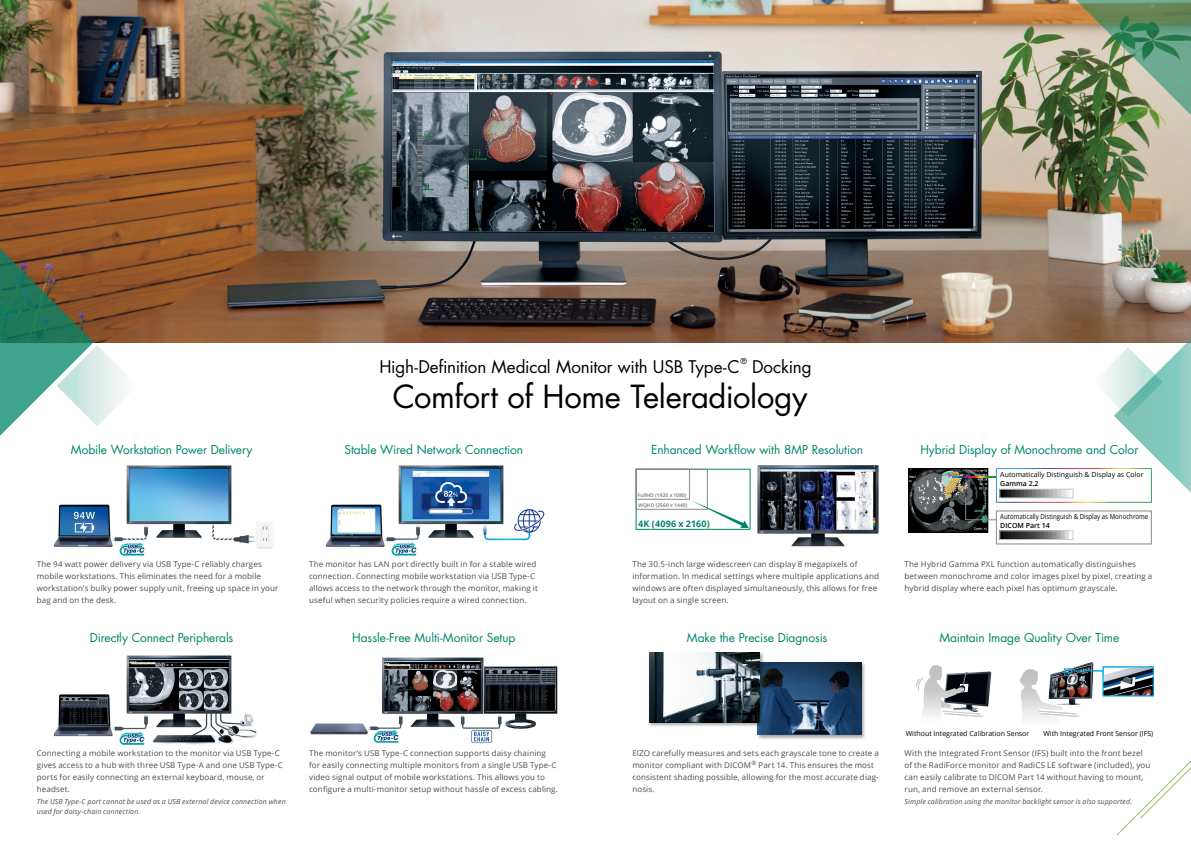
<style>
.page{position:relative;width:1191px;height:842px;background:#fff}
.page>*{position:absolute;margin:0;border:0;box-sizing:border-box;transform-origin:0 0}
.t1{font:31px "Futura Std";letter-spacing:-.01em;color:#000}
.t2{font:17px "Futura Std";letter-spacing:-.01em;color:#000}
.t3{font:12px "Futura Std";letter-spacing:-.005em;color:#008568}
.t4{font:700 9px "Open Sans";letter-spacing:.02em;color:#008568}
.t5{font:8px/12px "Open Sans";letter-spacing:.015em;color:#4f4c4b}
.t6{font:8px "Futura Std";color:#000}
.t7{font:italic 7px/9.9px "Open Sans";letter-spacing:.02em;color:#4f4c4b}
.t8{font:7px "Open Sans";color:#000}
.t9{font:7px "Open Sans";color:#000;scale:.87 1}
.t10{font:600 7px "Open Sans";color:#000}
.t11{font:6px "Open Sans";color:#4f4c4b}
.t12{font:600 5px/10.1px "Open Sans";color:#717071}
</style>
<div class="page">
<img style="left:0;top:0;width:1191px;height:342px">
<img style="left:53px;top:465px;width:220px;height:91px">
<img style="left:757px;top:465px;width:122px;height:82px">
<div style="left:635px;top:469px;width:115px;height:61px;border:1px solid #008568"></div>
<div style="left:635px;top:469px;width:55px;height:31px;border:1px solid #898989"></div>
<div style="left:635px;top:469px;width:73px;height:41px;border:1px solid #898989"></div>
<svg style="left:690px;top:500px;width:59px;height:28px"></svg>
<img style="left:325px;top:465px;width:220px;height:91px">
<img style="left:910px;top:470px;width:76px;height:61px">
<div style="left:908px;top:468px;width:80px;height:65px;border:1px solid #070002"></div>
<div style="left:996px;top:510px;width:155px;height:34px;border:1px solid #898a89"></div>
<img style="left:1001px;top:533px;width:68px;height:5px">
<div style="left:999px;top:531px;width:74px;height:9px;border:1px solid #c9caca"></div>
<img style="left:310px;top:657px;width:248px;height:86px">
<img style="left:1064px;top:662px;width:31px;height:43px">
<img style="left:983px;top:671px;width:9px;height:36px">
<hr style="left:1071px;top:671px;width:31px;height:1px;background:#00afec">
<img style="left:1104px;top:672px;width:11px;height:22px">
<div style="left:1102px;top:667px;width:51px;height:29px;border:1px solid #00afec"></div>
<svg style="left:1019px;top:669px;width:59px;height:49px"></svg>
<svg style="left:916px;top:665px;width:67px;height:52px"></svg>
<img style="left:53px;top:655px;width:204px;height:90px">
<svg style="left:758px;top:662px;width:107px;height:77px"></svg>
<img style="left:757px;top:662px;width:104px;height:73px">
<svg style="left:649px;top:652px;width:115px;height:76px"></svg>
<img style="left:649px;top:653px;width:110px;height:70px">
<svg style="left:917px;top:329px;width:274px;height:192px"></svg>
<svg style="left:1115px;top:666px;width:76px;height:170px"></svg>
<svg style="left:0;top:218px;width:138px;height:248px"></svg>
<img style="left:1063px;top:0;width:128px;height:129px">
<h2 class="t2" style="left:379px;top:356px;width:362px">High-Definition Medical Monitor with USB Type-C</h2>
<p class="t6" style="left:740px;top:356px;width:8px">®</p>
<h2 class="t2" style="left:752px;top:356px;width:61px">Docking</h2>
<h1 class="t1" style="left:393px;top:377px;width:416px">Comfort of Home Teleradiology</h1>
<h3 class="t3" style="left:71px;top:442px;width:183px">Mobile Workstation Power Delivery</h3>
<h3 class="t3" style="left:344px;top:442px;width:180px">Stable Wired Network Connection</h3>
<h3 class="t3" style="left:651px;top:442px;width:213px">Enhanced Workflow with 8MP Resolution</h3>
<h3 class="t3" style="left:920px;top:442px;width:219px">Hybrid Display of Monochrome and Color</h3>
<p class="t5" style="left:37px;top:558px;width:243px">The 94 watt power delivery via USB Type-C reliably charges mobile workstations. This eliminates the need for a mobile workstation’s bulky power supply unit, freeing up space in your bag and on the desk.</p>
<p class="t5" style="left:309px;top:558px;width:230px">The monitor has LAN port directly built in for a stable wired connection. Connecting mobile workstation via USB Type-C allows access to the network through the monitor, making it useful when security policies require a wired connection.</p>
<p class="t12" style="left:638px;top:490px;width:51px">FullHD (1920 x 1080)<br>WQHD (2560 x 1440)</p>
<p class="t4" style="left:638px;top:517px;width:73px">4K (4096 x 2160)</p>
<p class="t8" style="left:1000px;top:470px;width:145px">Automatically Distinguish &amp; Display as Color</p>
<p class="t10" style="left:1000px;top:479px;width:40px">Gamma 2.2</p>
<p class="t10" style="left:1000px;top:521px;width:51px">DICOM Part 14</p>
<p class="t9" style="left:1000px;top:512px;width:172px">Automatically Distinguish &amp; Display as Monochrome</p>
<p class="t5" style="left:632px;top:558px;width:248px">The 30.5-inch large widescreen can display 8 megapixels of information. In medical settings where multiple applications and windows are often displayed simultaneously, this allows for free layout on a single screen.</p>
<p class="t5" style="left:904px;top:558px;width:249px">The Hybrid Gamma PXL function automatically distinguishes between monochrome and color images pixel by pixel, creating a hybrid display where each pixel has optimum grayscale.</p>
<h3 class="t3" style="left:90px;top:630px;width:145px">Directly Connect Peripherals</h3>
<h3 class="t3" style="left:352px;top:630px;width:165px">Hassle-Free Multi-Monitor Setup</h3>
<h3 class="t3" style="left:687px;top:630px;width:142px">Make the Precise Diagnosis</h3>
<h3 class="t3" style="left:939px;top:630px;width:181px">Maintain Image Quality Over Time</h3>
<p class="t5" style="left:37px;top:747px;width:248px">Connecting a mobile workstation to the monitor via USB Type-C gives access to a hub with three USB Type-A and one USB Type-C ports for easily connecting an external keyboard, mouse, or headset.</p>
<p class="t7" style="left:37px;top:796px;width:250px">The USB Type-C port cannot be used as a USB external device connection when used for daisy-chain connection.</p>
<p class="t8" style="left:905px;top:728px;width:125px">Without Integrated Calibration Sensor</p>
<p class="t8" style="left:1043px;top:728px;width:111px">With Integrated Front Sensor (IFS)</p>
<p class="t5" style="left:632px;top:747px;width:248px">EIZO carefully measures and sets each grayscale tone to create a monitor compliant with DICOM</p>
<p class="t5" style="left:309px;top:747px;width:250px">The monitor’s USB Type-C connection supports daisy chaining for easily connecting multiple monitors from a single USB Type-C video signal output of mobile workstations. This allows you to configure a multi-monitor setup without hassle of excess cabling.</p>
<p class="t5" style="left:904px;top:747px;width:247px">With the Integrated Front Sensor (IFS) built into the front bezel of the RadiForce monitor and RadiCS LE software (included), you can easily calibrate to DICOM Part 14 without having to mount, run, and remove an external sensor.</p>
<p class="t7" style="left:904px;top:796px;width:229px">Simple calibration using the monitor backlight sensor is also supported.</p>
<p class="t11" style="left:751px;top:758px;width:6px">®</p>
<p class="t5" style="left:632px;top:759px;width:248px;text-indent:126px">Part 14. This ensures the most consistent shading possible, allowing for the most accurate diag&shy;nosis.</p>
</div>
